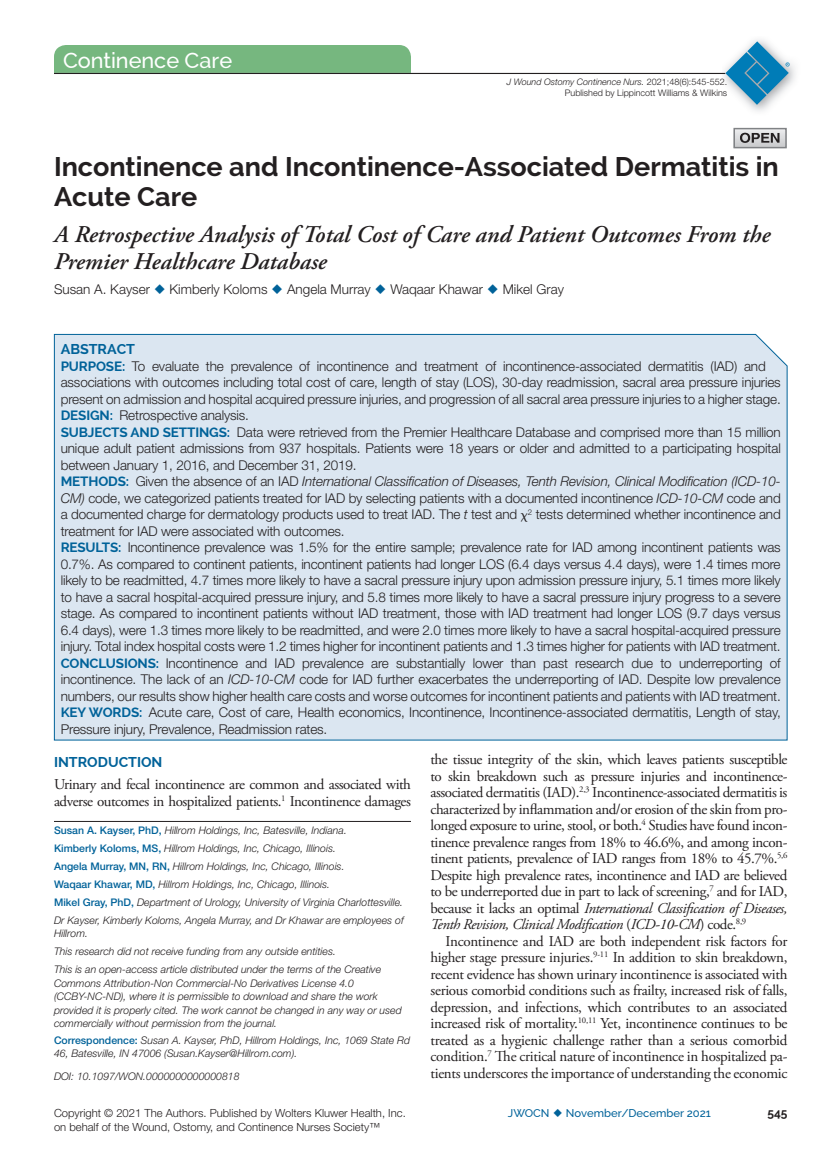
<style>
.page{position:relative;width:837px;height:1161px;background:#fff}
.page>*{position:absolute;margin:0;border:0;box-sizing:border-box;transform-origin:0 0}
.t1{font:700 27px/30px "Raleway";color:#231f20}
.t2{font:italic 600 24px/27px "Adobe Garamond Pro";color:#231f20}
.t3{font:500 21.75px "Raleway";color:#fff}
.t4{font:15px/16.5px "Adobe Garamond Pro";letter-spacing:-.03em;color:#231f20;text-align:justify}
.t5{font:700 14.25px "Raleway";color:#006299}
.t6{font:300 13.5px/16.5px "Helvetica Neue";letter-spacing:-.01em;color:#231f20}
.t7{font:700 12px "Raleway";color:#231f20}
.t8{font:300 11.25px "Helvetica Neue";color:#231f20}
.t9{font:500 11.25px "Raleway";color:#006299}
.t10{font:italic 300 10.5px/18px "Helvetica Neue";color:#231f20}
.t11{font:300 9px/10.5px "Helvetica Neue";color:#231f20;text-align:right}
.s1{font-style:italic}
.s2{font-family:"Raleway";font-weight:700;color:#006299}
.s3{font-weight:500;font-style:normal;color:#006299}
</style>
<div class="page">
<svg style="left:725px;top:41px;width:65px;height:64px"></svg>
<div style="left:54px;top:45px;width:357px;height:28px;background:#76b77f"></div>
<hr style="left:54px;top:73px;width:671px;height:1px;background:#231f20">
<div style="left:54px;top:334px;width:734px;height:407px;background:#dbe6f1"></div>
<hr style="left:54px;top:821px;width:357px;height:1px;background:#231f20">
<img style="left:733px;top:127px;width:54px;height:22px">
<div style="left:734px;top:128px;width:53px;height:20px;border:2px solid #808285"></div>
<svg style="left:740px;top:133px;width:40px;height:10px"></svg>
<svg style="left:521px;top:513px;width:7px;height:9px"></svg>
<h3 class="t3" style="left:63px;top:48px;width:171px">Continence Care</h3>
<p class="t11" style="left:507px;top:77px;width:222px"><span class="s1">J Wound Ostomy Continence Nurs.</span> 2021;48(6):545-552.<br>Published by Lippincott Williams &amp; Wilkins</p>
<h1 class="t1" style="left:54px;top:152px;width:726px">Incontinence and Incontinence-Associated Dermatitis in<br>Acute Care</h1>
<h2 class="t2" style="left:54px;top:222px;width:718px">A Retrospective Analysis of Total Cost of Care and Patient Outcomes From the<br>Premier Healthcare Database</h2>
<p class="t6" style="left:54px;top:281px;width:98px">Susan A. Kayser</p>
<p class="t6" style="left:170px;top:281px;width:99px">Kimberly Koloms</p>
<p class="t6" style="left:287px;top:281px;width:85px">Angela Murray</p>
<p class="t6" style="left:390px;top:281px;width:94px">Waqaar Khawar</p>
<p class="t6" style="left:503px;top:281px;width:63px">Mikel Gray</p>
<p class="t5" style="left:61px;top:341px;width:76px">ABSTRACT</p>
<p class="t6" style="left:61px;top:357px;width:722px"><span class="s2">PURPOSE:</span> To evaluate the prevalence of incontinence and treatment of incontinence-associated dermatitis (IAD) and associations with outcomes including total cost of care, length of stay (LOS), 30-day readmission, sacral area pressure injuries present on admission and hospital acquired pressure injuries, and progression of all sacral area pressure injuries to a higher stage.<br><span class="s2">DESIGN:</span> Retrospective analysis.<br><span class="s2">SUBJECTS AND SETTINGS:</span> Data were retrieved from the Premier Healthcare Database and comprised more than 15 million unique adult patient admissions from 937 hospitals. Patients were 18 years or older and admitted to a participating hospital between January 1, 2016, and December 31, 2019.<br><span class="s2">METHODS:</span> Given the absence of an IAD <span class="s1">International Classification of Diseases, Tenth Revision, Clinical Modification (ICD-10- CM)</span> code, we categorized patients treated for IAD by selecting patients with a documented incontinence <span class="s1">ICD-10-CM</span> code and a documented charge for dermatology products used to treat IAD. The <span class="s1">t</span> test and <sup>2</sup> tests determined whether incontinence and treatment for IAD were associated with outcomes.<br><span class="s2">RESULTS:</span> Incontinence prevalence was 1.5% for the entire sample; prevalence rate for IAD among incontinent patients was 0.7%. As compared to continent patients, incontinent patients had longer LOS (6.4 days versus 4.4 days), were 1.4 times more likely to be readmitted, 4.7 times more likely to have a sacral pressure injury upon admission pressure injury, 5.1 times more likely to have a sacral hospital-acquired pressure injury, and 5.8 times more likely to have a sacral pressure injury progress to a severe stage. As compared to incontinent patients without IAD treatment, those with IAD treatment had longer LOS (9.7 days versus 6.4 days), were 1.3 times more likely to be readmitted, and were 2.0 times more likely to have a sacral hospital-acquired pressure injury. Total index hospital costs were 1.2 times higher for incontinent patients and 1.3 times higher for patients with IAD treatment.<br><span class="s2">CONCLUSIONS:</span> Incontinence and IAD prevalence are substantially lower than past research due to underreporting of incontinence. The lack of an <span class="s1">ICD-10-CM</span> code for IAD further exacerbates the underreporting of IAD. Despite low prevalence numbers, our results show higher health care costs and worse outcomes for incontinent patients and patients with IAD treatment.<br><span class="s2">KEY WORDS:</span> Acute care , Cost of care , Health economics , Incontinence , Incontinence-associated dermatitis , Length of stay , Pressure injury , Prevalence , Readmission rates .</p>
<p class="t5" style="left:54px;top:753px;width:110px">INTRODUCTION</p>
<p class="t4" style="left:54px;top:777px;width:359px">Urinary and fecal incontinence are common and associated with adverse outcomes in hospitalized patients. <sup>1</sup> Incontinence damages</p>
<p class="t4" style="left:430px;top:752px;width:359px">the tissue integrity of the skin, which leaves patients susceptible to skin breakdown such as pressure injuries and incontinence&shy;associated dermatitis (IAD). <sup>2,3</sup> Incontinence-associated dermatitis is characterized by inflammation and/or erosion of the skin from pro&shy;longed exposure to urine, stool, or both. <sup>4</sup> Studies have found incon&shy;tinence prevalence ranges from 18% to 46.6%, and among incon&shy;tinent patients, prevalence of IAD ranges from 18% to 45.7%. <sup>5,6<br></sup>Despite high prevalence rates, incontinence and IAD are believed to be underreported due in part to lack of screening, <sup>7</sup> and for IAD, because it lacks an optimal <span class="s1">International Classification of Diseases, Tenth Revision, Clinical Modification</span> ( <span class="s1">ICD-10-CM</span> ) code. <sup>8,9</sup></p>
<p class="t4" style="left:430px;top:933px;width:359px;text-indent:15px">Incontinence and IAD are both independent risk factors for higher stage pressure injuries. <sup>9-11</sup> In addition to skin breakdown, recent evidence has shown urinary incontinence is associated with serious comorbid conditions such as frailty, increased risk of falls, depression, and infections, which contributes to an associated increased risk of mortality. <sup>10,11</sup> Yet, incontinence continues to be treated as a hygienic challenge rather than a serious comorbid condition. <sup>7</sup> The critical nature of incontinence in hospitalized pa&shy;tients underscores the importance of understanding the economic</p>
<p class="t10" style="left:54px;top:821px;width:351px"><span class="s3">Susan A. Kayser, PhD,</span> Hillrom Holdings, Inc, Batesville, Indiana.<br><span class="s3">Kimberly Koloms, MS,</span> Hillrom Holdings, Inc, Chicago, Illinois.<br><span class="s3">Angela Murray, MN, RN,</span> Hillrom Holdings, Inc, Chicago, Illinois.<br><span class="s3">Waqaar Khawar, MD,</span> Hillrom Holdings, Inc, Chicago, Illinois.<br><span class="s3">Mikel Gray, PhD,</span> Department of Urology, University of Virginia Charlottesville.<br>Dr Kayser, Kimberly Koloms, Angela Murray, and Dr Khawar are employees of</p>
<p class="t10" style="left:54px;top:924px;width:329px">Hillrom.<br>This research did not receive funding from any outside entities.<br>This is an open-access article distributed under the terms of the Creative</p>
<p class="t10" style="left:54px;top:976px;width:349px;line-height:13.5px">Commons Attribution-Non Commercial-No Derivatives License 4.0 (CCBY-NC-ND), where it is permissible to download and share the work provided it is properly cited. The work cannot be changed in any way or used commercially without permission from the journal.</p>
<p class="t10" style="left:54px;top:1033px;width:358px;line-height:13.5px"><span class="s3">Correspondence:</span> Susan A. Kayser, PhD, Hillrom Holdings, Inc, 1069 State Rd<br>46, Batesville, IN 47006 ( Susan.Kayser@Hillrom.com ).</p>
<p class="t10" style="left:54px;top:1067px;width:187px">DOI: 10.1097/WON.0000000000000818</p>
<p class="t8" style="left:54px;top:1106px;width:353px">Copyright © 2021 The Authors. Published by Wolters Kluwer Health, Inc.</p>
<p class="t9" style="left:508px;top:1107px;width:43px">JWOCN</p>
<p class="t9" style="left:566px;top:1107px;width:147px">November/December 2021</p>
<p class="t7" style="left:767px;top:1106px;width:22px">545</p>
<p class="t8" style="left:54px;top:1120px;width:328px">on behalf of the Wound, Ostomy, and Continence Nurses Society™</p>
</div>
